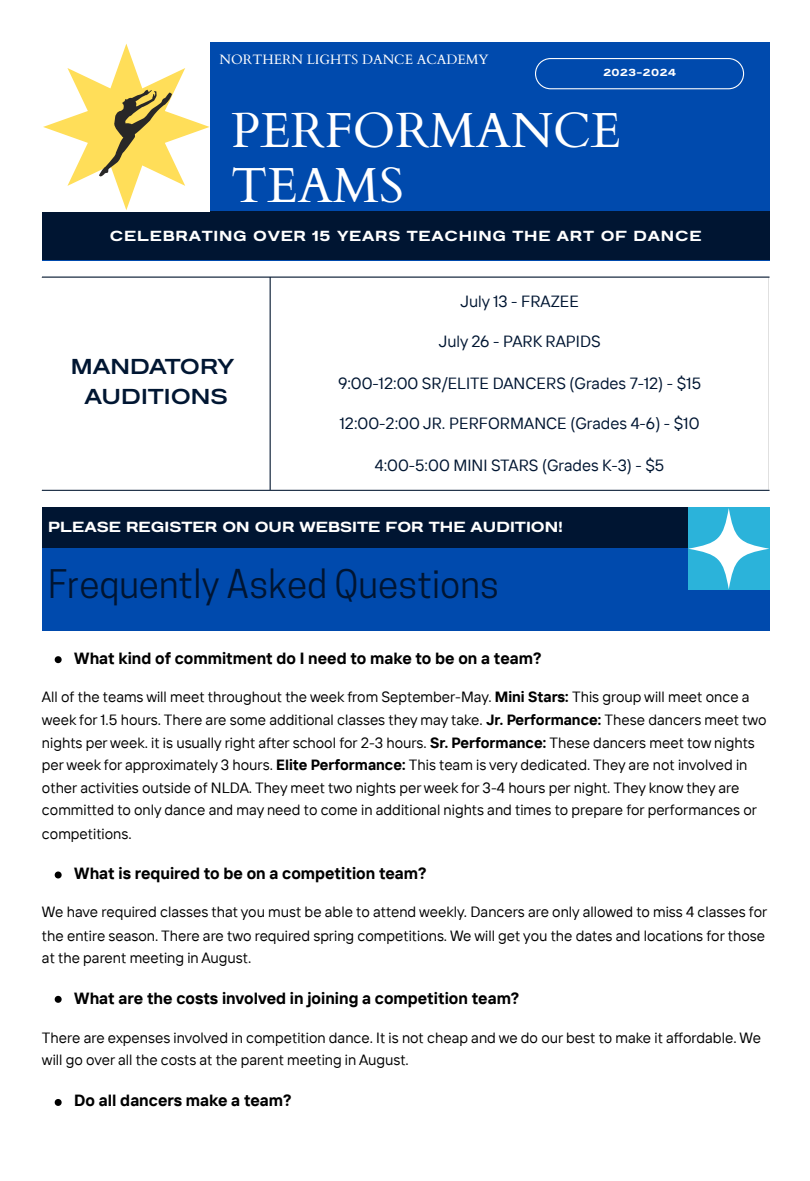
<style>
.page{position:relative;width:810px;height:1181px;background:#fff}
.page>*{position:absolute;margin:0;border:0;box-sizing:border-box;transform-origin:0 0}
.t1{font:49.35px/54.2px "Cardo";color:#fff}
.t2{font:36.9px "Cooper Hewitt";color:#001532}
.t3{font:500 expanded 21.6px/30.3px "Prachason Neue";color:#001632;text-align:center}
.t4{font:700 16.2px "TT Interphases";color:#000}
.t5{font:16.2px "TT Interphases";color:#001632}
.t6{font:14.85px/22.8px "TT Interphases";color:#000}
.t7{font:600 expanded 14.55px "Prachason Neue";letter-spacing:.05em;color:#fff}
.t8{font:600 expanded 14.55px "Prachason Neue";color:#fff}
.t9{font:13.65px "Cardo";color:#fff}
.t10{font:600 expanded 10.2px "Prachason Neue";letter-spacing:.05em;color:#fff}
.s1{font-weight:700}
</style>
<div class="page">
<div style="left:42px;top:42px;width:727px;height:218px;background:#004aad"></div>
<div style="left:42px;top:212px;width:727px;height:48px;background:#001532"></div>
<div style="left:42px;top:42px;width:167px;height:170px;background:#fff"></div>
<svg style="left:535px;top:58px;width:209px;height:31px"></svg>
<svg style="left:43px;top:44px;width:167px;height:166px"></svg>
<hr style="left:270px;top:277px;width:1px;height:213px;background:#001632">
<hr style="left:42px;top:276px;width:727px;height:1px;background:#001632">
<hr style="left:42px;top:490px;width:727px;height:1px;background:#001632">
<div style="left:42px;top:507px;width:727px;height:123px;background:#004aad"></div>
<div style="left:42px;top:507px;width:727px;height:41px;background:#001532"></div>
<div style="left:688px;top:507px;width:81px;height:82px;background:#2bb3da"></div>
<svg style="left:688px;top:508px;width:81px;height:81px"></svg>
<svg style="left:55px;top:656px;width:7px;height:7px"></svg>
<svg style="left:55px;top:871px;width:7px;height:7px"></svg>
<svg style="left:55px;top:995px;width:7px;height:7px"></svg>
<svg style="left:55px;top:1099px;width:7px;height:6px"></svg>
<p class="t9" style="left:220px;top:50px;width:271px">NORTHERN LIGHTS DANCE ACADEMY</p>
<p class="t10" style="left:603px;top:68px;width:74px">2023-2024</p>
<p class="t1" style="left:231px;top:105px;width:391px">PERFORMANCE<br>TEAMS</p>
<p class="t7" style="left:110px;top:229px;width:593px">CELEBRATING OVER 15 YEARS TEACHING THE ART OF DANCE</p>
<p class="t3" style="left:71px;top:352px;width:165px">MANDATORY<br>AUDITIONS</p>
<p class="t5" style="left:460px;top:291px;width:120px">July 13 - FRAZEE</p>
<p class="t5" style="left:438px;top:331px;width:164px">July 26 - PARK RAPIDS</p>
<p class="t5" style="left:338px;top:372px;width:365px">9:00-12:00 SR/ELITE DANCERS (Grades 7-12) - $15</p>
<p class="t5" style="left:340px;top:413px;width:362px">12:00-2:00 JR. PERFORMANCE (Grades 4-6) - $10</p>
<p class="t5" style="left:375px;top:454px;width:291px">4:00-5:00 MINI STARS (Grades K-3) - $5</p>
<p class="t8" style="left:48px;top:520px;width:517px">PLEASE REGISTER ON OUR WEBSITE FOR THE AUDITION!</p>
<p class="t2" style="left:48px;top:570px;width:453px">Frequently Asked Questions</p>
<p class="t4" style="left:74px;top:647px;width:469px">What kind of commitment do I need to make to be on a team?</p>
<p class="t6" style="left:42px;top:685px;width:726px">All of the teams will meet throughout the week from September-May. <span class="s1">Mini Stars:</span> This group will meet once a week for 1.5 hours. There are some additional classes they may take. <span class="s1">Jr. Performance:</span> These dancers meet two nights per week. it is usually right after school for 2-3 hours. <span class="s1">Sr. Performance:</span> These dancers meet tow nights per week for approximately 3 hours. <span class="s1">Elite Performance:</span> This team is very dedicated. They are not involved in other activities outside of NLDA. They meet two nights per week for 3-4 hours per night. They know they are committed to only dance and may need to come in additional nights and times to prepare for performances or competitions.</p>
<p class="t4" style="left:74px;top:862px;width:354px">What is required to be on a competition team?</p>
<p class="t6" style="left:42px;top:900px;width:727px">We have required classes that you must be able to attend weekly. Dancers are only allowed to miss 4 classes for the entire season. There are two required spring competitions. We will get you the dates and locations for those at the parent meeting in August.</p>
<p class="t4" style="left:74px;top:988px;width:447px">What are the costs involved in joining a competition team?</p>
<p class="t6" style="left:42px;top:1026px;width:720px;line-height:22.2px">There are expenses involved in competition dance. It is not cheap and we do our best to make it affordable. We will go over all the costs at the parent meeting in August.</p>
<p class="t4" style="left:74px;top:1090px;width:219px">Do all dancers make a team?</p>
</div>
